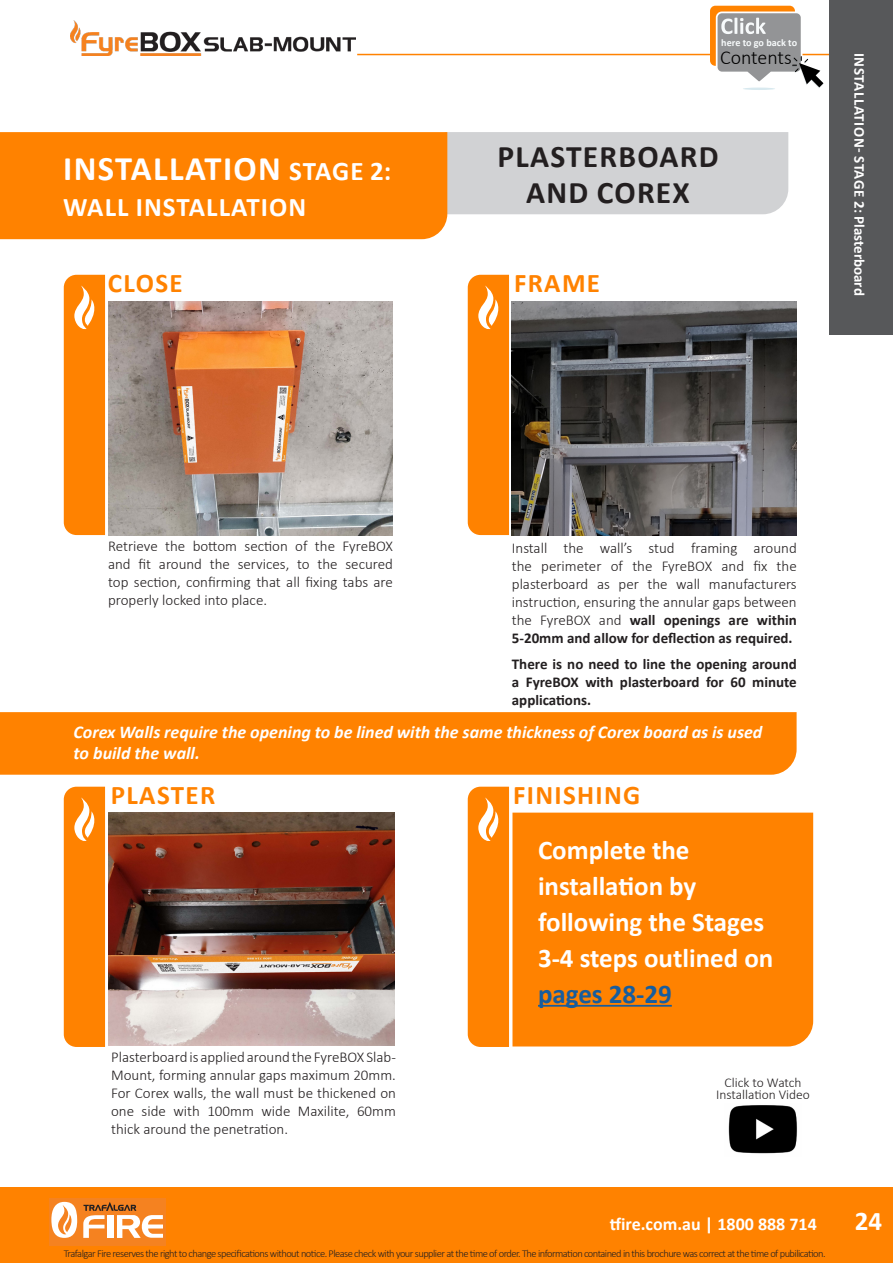
<style>
.page{position:relative;width:893px;height:1263px;background:#fff}
.page>*{position:absolute;margin:0;border:0;box-sizing:border-box;transform-origin:0 0}
.t1{font:700 34.5px "Calibri";letter-spacing:.04em;color:#fff}
.t2{font:700 31.5px "Calibri";letter-spacing:.04em;color:#231f20}
.t3{font:700 27px/36px "Calibri";color:#fff}
.t4{font:700 27px "Calibri";letter-spacing:.05em;color:#ff8200}
.t5{font:700 27px "Calibri";letter-spacing:.04em;color:#fff}
.t6{font:300 19.95px "Calibri";color:#000}
.t7{font:italic 700 18px/21px "Calibri";color:#fff}
.t8{font:700 18px "Calibri";color:#fff}
.t9{font:300 15px/18px "Calibri";color:#231f20;text-align:justify}
.t10{font:700 15px/18px "Calibri";color:#231f20;text-align:justify}
.t11{font:700 15px "Calibri";color:#fff}
.t12{font:300 13.5px "Calibri";color:#231f20}
.t13{font:300 10.5px "Calibri";letter-spacing:-.05em;color:#231f20}
.t14{font:700 10.2px "Calibri";color:#f7fafb}
.s1{font-size:27px}
.s2{font-weight:700}
.s3{color:#175d9e}
</style>
<div class="page">
<div style="left:0;top:1187px;width:893px;height:76px;background:#ff8200"></div>
<div style="left:50px;top:1197px;width:116px;height:48px;background:#f58220"></div>
<svg style="left:83px;top:1202px;width:80px;height:36px"></svg>
<svg style="left:51px;top:1202px;width:26px;height:36px"></svg>
<img style="left:70px;top:20px;width:285px;height:36px">
<div style="left:512px;top:813px;width:301px;height:233px;background:#ff8200"></div>
<img style="left:512px;top:301px;width:285px;height:234px">
<img style="left:108px;top:813px;width:286px;height:233px">
<img style="left:108px;top:301px;width:285px;height:234px">
<hr style="left:538px;top:1005px;width:134px;height:2px;background:#175d9e">
<div style="left:447px;top:132px;width:341px;height:82px;background:#d1d2d4"></div>
<div style="left:0;top:132px;width:447px;height:107px;background:#ff8200"></div>
<div style="left:64px;top:275px;width:41px;height:260px;background:#ff8200"></div>
<div style="left:64px;top:787px;width:41px;height:260px;background:#ff8200"></div>
<div style="left:468px;top:275px;width:41px;height:260px;background:#ff8200"></div>
<div style="left:468px;top:787px;width:41px;height:260px;background:#ff8200"></div>
<div style="left:0;top:712px;width:797px;height:63px;background:#ff8200"></div>
<hr style="left:357px;top:54px;width:472px;height:1px;background:#ff8200">
<hr style="left:743px;top:88px;width:32px;height:2px;background:#d8e9ef;border-radius:50%">
<svg style="left:710px;top:6px;width:113px;height:82px"></svg>
<div style="left:829px;top:0;width:64px;height:334px;background:#57585a"></div>
<img style="left:728px;top:1105px;width:69px;height:49px">
<p class="t1" style="left:63px;top:144px;width:330px">INSTALLATION <span class="s1">STAGE 2:</span></p>
<p class="t5" style="left:63px;top:188px;width:245px">WALL INSTALLATION</p>
<p class="t4" style="left:108px;top:264px;width:76px">CLOSE</p>
<p class="t14" style="left:721px;top:35px;width:77px">here to go back to</p>
<h3 class="t6" style="left:720px;top:45px;width:73px">Contents</h3>
<p class="t2" style="left:497px;top:134px;width:223px">PLASTERBOARD</p>
<p class="t2" style="left:526px;top:170px;width:165px">AND COREX</p>
<p class="t4" style="left:514px;top:264px;width:88px">FRAME</p>
<p class="t11" style="left:870px;top:53px;width:244px;rotate:90deg">INSTALLATION- STAGE 2: Plasterboard</p>
<p class="t9" style="left:108px;top:537px;width:286px">Retrieve the bottom section of the FyreBOX and fit around the services, to the secured top section, confirming that all fixing tabs are properly locked into place.</p>
<p class="t9" style="left:512px;top:538px;width:286px">Install the wall’s stud framing around the perimeter of the FyreBOX and fix the plasterboard as per the wall manufacturers instruction, ensuring the annular gaps between the FyreBOX and <span class="s2">wall openings are within 5-20mm and allow for deflection as required.</span></p>
<p class="t10" style="left:512px;top:655px;width:286px">There is no need to line the opening around a FyreBOX with plasterboard for 60 minute applications.</p>
<p class="t7" style="left:74px;top:721px;width:690px">Corex Walls require the opening to be lined with the same thickness of Corex board as is used to build the wall.</p>
<p class="t4" style="left:111px;top:775px;width:106px">PLASTER</p>
<p class="t4" style="left:513px;top:775px;width:129px">FINISHING</p>
<p class="t9" style="left:111px;top:1048px;width:286px">Plasterboard is applied around the FyreBOX Slab-Mount, forming annular gaps maximum 20mm.<br>For Corex walls, the wall must be thickened on one side with 100mm wide Maxilite, 60mm thick around the penetration.</p>
<p class="t3" style="left:538px;top:831px;width:237px">Complete the installation by following the Stages<br>3-4 steps outlined on <span class="s3">pages 28-29</span></p>
<p class="t12" style="left:725px;top:1074px;width:79px">Click to Watch</p>
<p class="t12" style="left:716px;top:1086px;width:95px">Installation Video</p>
<p class="t8" style="left:610px;top:1211px;width:209px">tfire.com.au | 1800 888 714</p>
<p class="t13" style="left:64px;top:1247px;width:763px">Trafalgar Fire reserves the right to change specifications without notice. Please check with your supplier at the time of order. The information contained in this brochure was correct at the time of pubilication.</p>
<h3 class="t3" style="left:855px;top:1203px;width:29px">24</h3>
</div>
